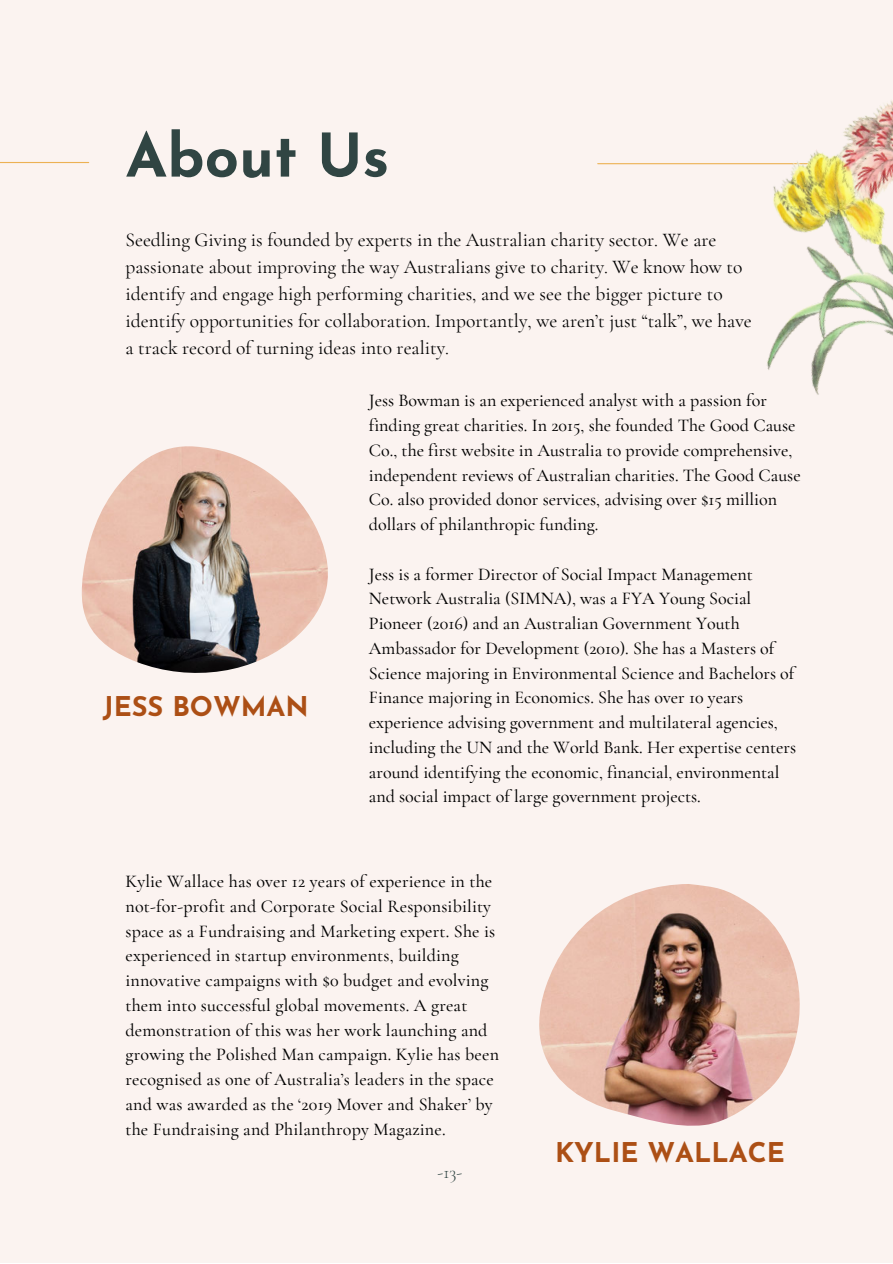
<style>
.page{position:relative;width:893px;height:1264px;background:#fff}
.page>*{position:absolute;margin:0;border:0;box-sizing:border-box;transform-origin:0 0}
.t1{font:700 60px "Josefin Sans";color:#304543}
.t2{font:700 27.15px "Josefin Sans";color:#ac4f15}
.t3{font:19.5px/27px "Cormorant Garamond";color:#000}
.t4{font:500 18px/24.8px "Cormorant Garamond";color:#000}
.t5{font:300 18px "Cormorant Garamond";color:#304543}
</style>
<div class="page">
<div style="left:0;top:0;width:892px;height:1262px;background:#fbf3f0"></div>
<img style="left:81px;top:446px;width:247px;height:227px">
<img style="left:539px;top:884px;width:261px;height:241px">
<hr style="left:0;top:162px;width:89px;height:1px;background:#ecb153">
<hr style="left:597px;top:163px;width:295px;height:1px;background:#ecb153">
<img style="left:700px;top:100px;width:192px;height:295px">
<p class="t1" style="left:125px;top:132px;width:265px">About Us</p>
<p class="t3" style="left:125px;top:226px;width:627px">Seedling Giving is founded by experts in the Australian charity sector. We are passionate about improving the way Australians give to charity. We know how to identify and engage high performing charities, and we see the bigger picture to identify opportunities for collaboration. Importantly, we aren’t just “talk”, we have a track record of turning ideas into reality.</p>
<p class="t4" style="left:369px;top:388px;width:433px">Jess Bowman is an experienced analyst with a passion for finding great charities. In 2015, she founded The Good Cause Co., the first website in Australia to provide comprehensive, independent reviews of Australian charities. The Good Cause Co. also provided donor services, advising over $15 million dollars of philanthropic funding.</p>
<p class="t4" style="left:369px;top:561px;width:429px">Jess is a former Director of Social Impact Management Network Australia (SIMNA), was a FYA Young Social Pioneer (2016) and an Australian Government Youth Ambassador for Development (2010). She has a Masters of Science majoring in Environmental Science and Bachelors of Finance majoring in Economics. She has over 10 years experience advising government and multilateral agencies, including the UN and the World Bank. Her expertise centers around identifying the economic, financial, environmental and social impact of large government projects.</p>
<p class="t2" style="left:103px;top:696px;width:207px">JESS BOWMAN</p>
<p class="t4" style="left:125px;top:869px;width:375px">Kylie Wallace has over 12 years of experience in the not-for-profit and Corporate Social Responsibility space as a Fundraising and Marketing expert. She is experienced in startup environments, building innovative campaigns with $0 budget and evolving them into successful global movements. A great demonstration of this was her work launching and growing the Polished Man campaign. Kylie has been recognised as one of Australia’s leaders in the space and was awarded as the ‘2019 Mover and Shaker’ by the Fundraising and Philanthropy Magazine.</p>
<p class="t5" style="left:437px;top:1161px;width:26px">-13-</p>
<p class="t2" style="left:555px;top:1141px;width:231px">KYLIE WALLACE</p>
</div>
